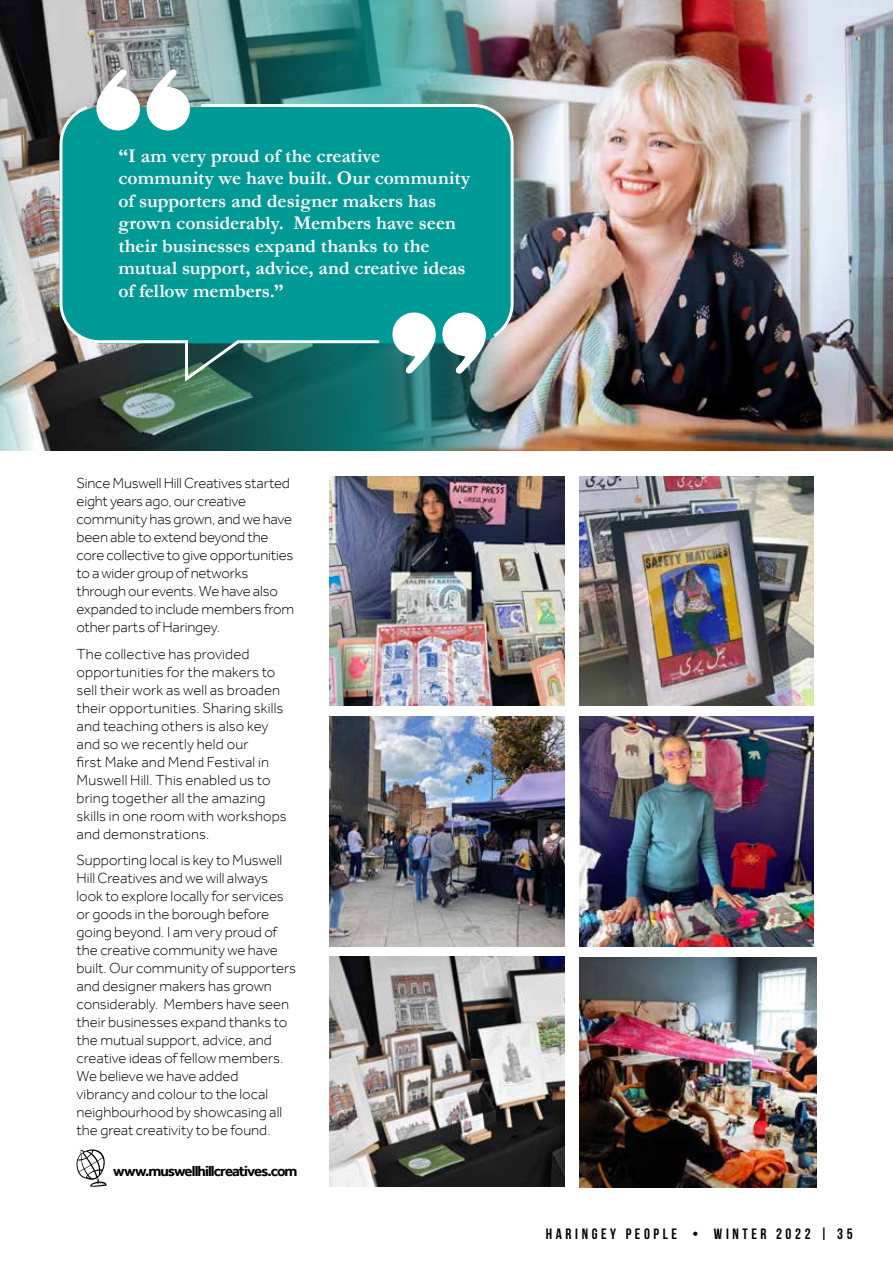
<style>
.page{position:relative;width:893px;height:1263px;background:#fff}
.page>*{position:absolute;margin:0;border:0;box-sizing:border-box;transform-origin:0 0}
.t1{font:700 19.5px/22.5px "Garamond";letter-spacing:-.005em;color:#fff}
.t2{font:300 15px/18px "Effra";color:#000}
.t3{font:15px "Bebas Neue";letter-spacing:.24em;color:#000}
.t4{font:700 15px "Effra";letter-spacing:-.06em;color:#000}
</style>
<div class="page">
<svg style="left:76px;top:1149px;width:31px;height:38px"></svg>
<img style="left:579px;top:958px;width:237px;height:229px">
<img style="left:605px;top:0;width:288px;height:451px">
<img style="left:579px;top:476px;width:235px;height:230px">
<img style="left:330px;top:476px;width:234px;height:230px">
<img style="left:330px;top:716px;width:234px;height:230px">
<img style="left:579px;top:716px;width:235px;height:230px">
<img style="left:330px;top:957px;width:234px;height:229px">
<img style="left:0;top:0;width:605px;height:451px">
<svg style="left:390px;top:337px;width:97px;height:37px"></svg>
<svg style="left:96px;top:69px;width:96px;height:37px"></svg>
<svg style="left:60px;top:106px;width:319px;height:276px;background:#1e8e8b"></svg>
<div style="left:201px;top:104px;width:313px;height:233px;background:#009a96"></div>
<p class="t1" style="left:119px;top:144px;width:353px">“I am very proud of the creative community we have built. Our community of supporters and designer makers has grown considerably. Members have seen their businesses expand thanks to the mutual support, advice, and creative ideas of fellow members.”</p>
<p class="t2" style="left:77px;top:474px;width:219px">Since Muswell Hill Creatives started eight years ago, our creative community has grown, and we have been able to extend beyond the core collective to give opportunities to a wider group of networks through our events. We have also expanded to include members from other parts of Haringey.</p>
<p class="t2" style="left:77px;top:645px;width:212px">The collective has provided opportunities for the makers to sell their work as well as broaden their opportunities. Sharing skills and teaching others is also key and so we recently held our<br>first Make and Mend Festival in<br>Muswell Hill. This enabled us to bring together all the amazing skills in one room with workshops and demonstrations.</p>
<p class="t2" style="left:77px;top:851px;width:221px">Supporting local is key to Muswell<br>Hill Creatives and we will always look to explore locally for services or goods in the borough before going beyond. I am very proud of the creative community we have built. Our community of supporters and designer makers has grown considerably. Members have seen their businesses expand thanks to the mutual support, advice, and creative ideas of fellow members.<br>We believe we have added<br>vibrancy and colour to the local neighbourhood by showcasing all the great creativity to be found.</p>
<p class="t4" style="left:113px;top:1162px;width:186px">www.muswellhillcreatives.com</p>
<p class="t3" style="left:546px;top:1225px;width:308px">HARINGEY PEOPLE • WINTER 2022 | 35</p>
</div>
